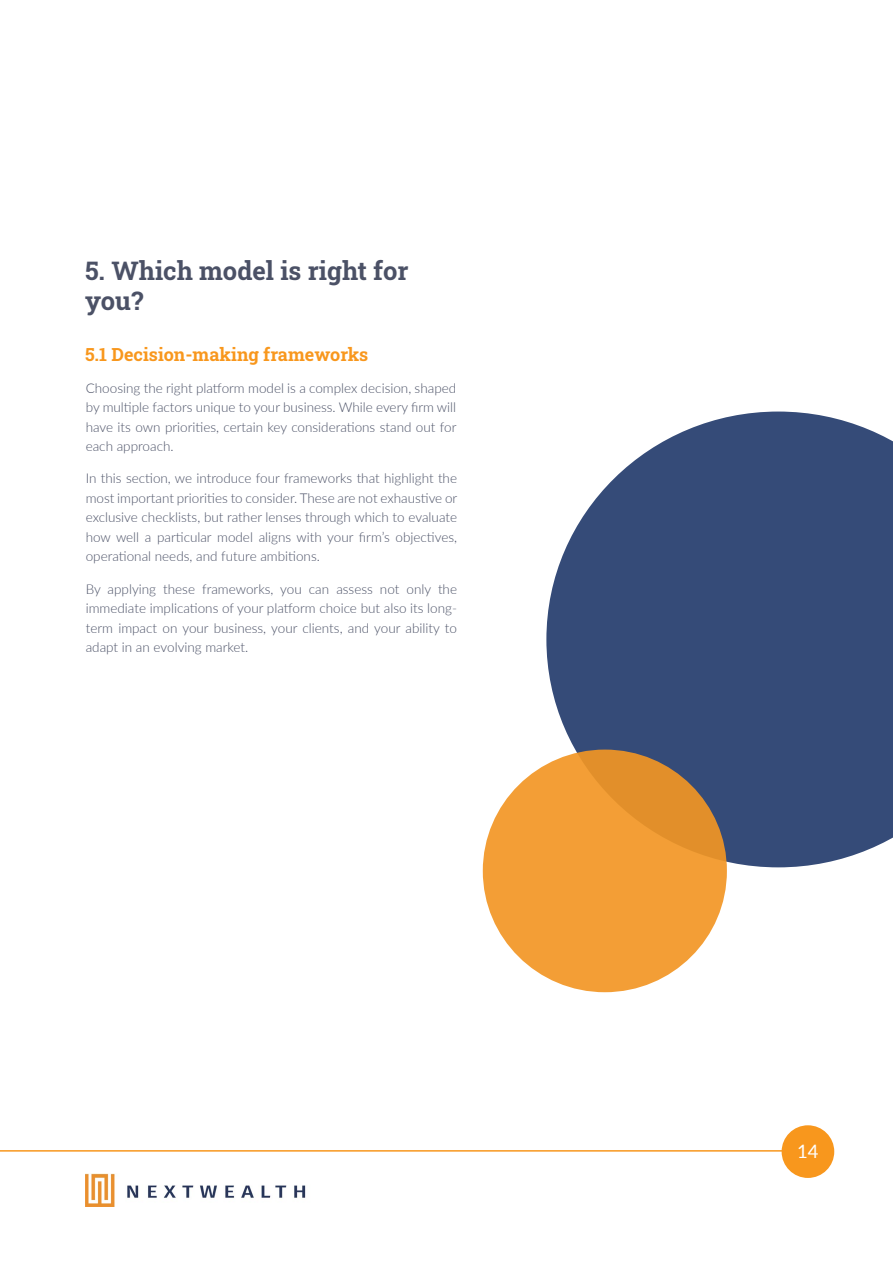
<style>
.page{position:relative;width:893px;height:1263px;background:#fff}
.page>*{position:absolute;margin:0;border:0;box-sizing:border-box;transform-origin:0 0}
.t1{font:700 25.5px/30.6px "Roboto Slab";color:#4b5166}
.t2{font:18.45px "Lato";color:#fff}
.t3{font:700 18px "Roboto Slab";color:#f8971d}
.t4{font:300 13.5px/19.5px "Lato";color:#4b5166;text-align:justify}
</style>
<div class="page">
<hr style="left:0;top:1150px;width:808px;height:1px;background:#f8971d">
<div style="left:782px;top:1125px;width:52px;height:53px;background:#f8971d;border-radius:50%"></div>
<img style="left:85px;top:1174px;width:221px;height:33px">
<svg style="left:546px;top:411px;width:347px;height:456px;background:#4a5e86"></svg>
<div style="left:483px;top:749px;width:244px;height:243px;background:linear-gradient(to right,#f5a037,#ea9732);border-radius:50%"></div>
<h1 class="t1" style="left:85px;top:254px;width:325px">5. Which model is right for you?</h1>
<h3 class="t3" style="left:85px;top:342px;width:285px">5.1 Decision-making frameworks</h3>
<p class="t4" style="left:86px;top:378px;width:372px">Choosing the right platform model is a complex decision, shaped by multiple factors unique to your business. While every firm will have its own priorities, certain key considerations stand out for each approach.</p>
<p class="t4" style="left:86px;top:468px;width:373px">In this section, we introduce four frameworks that highlight the most important priorities to consider. These are not exhaustive or exclusive checklists, but rather lenses through which to evaluate how well a particular model aligns with your firm’s objectives, operational needs, and future ambitions.</p>
<p class="t4" style="left:86px;top:579px;width:373px">By applying these frameworks, you can assess not only the immediate implications of your platform choice but also its long&shy;term impact on your business, your clients, and your ability to adapt in an evolving market.</p>
<h2 class="t2" style="left:797px;top:1138px;width:23px">14</h2>
</div>
